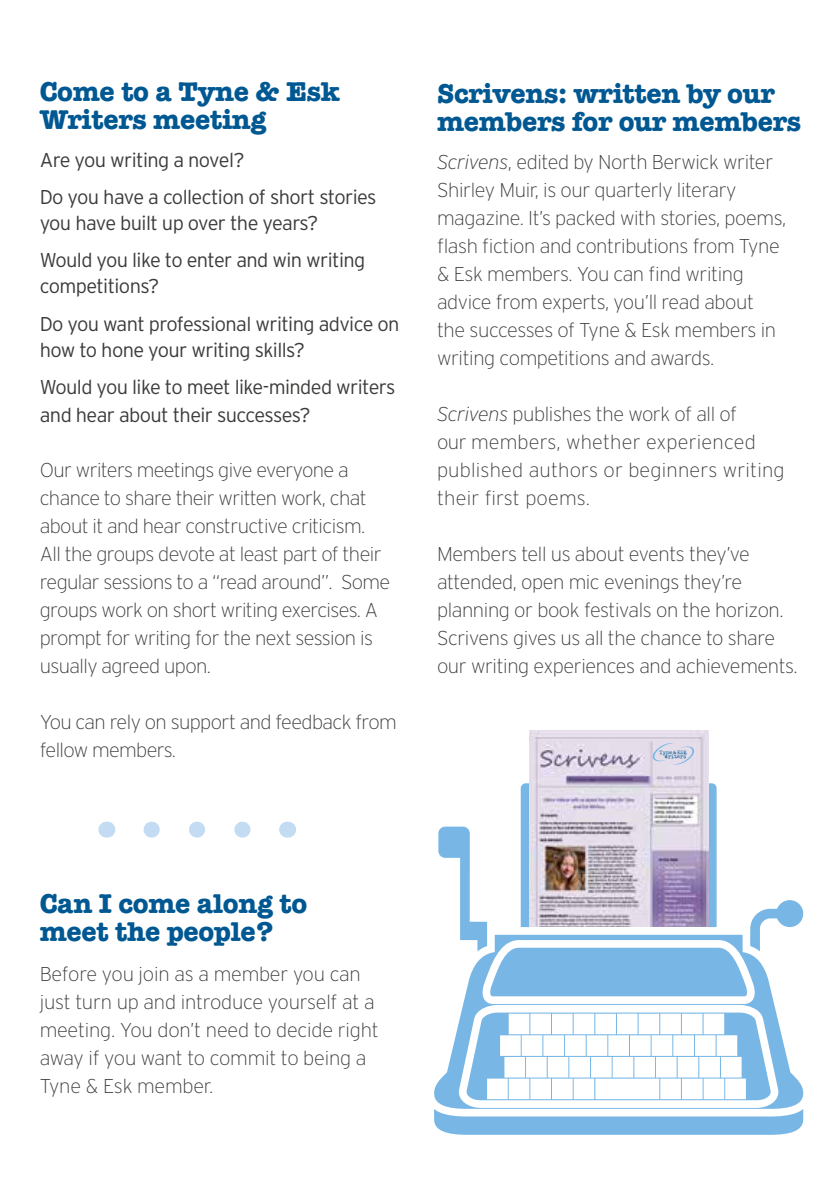
<style>
.page{position:relative;width:840px;height:1191px;background:#fff}
.page>*{position:absolute;margin:0;border:0;box-sizing:border-box;transform-origin:0 0}
.t1{font:700 28px/28px "American Typewriter";letter-spacing:-.01em;color:#005892}
.t2{font:200 20px/28px "Interstate";letter-spacing:-.02em;color:#3c3c3b}
.t3{font:300 20px/37.4px "Interstate";letter-spacing:-.03em;color:#3c3c3b}
.t4{font:200 20px/28px "Interstate";letter-spacing:.01em;color:#3c3c3b}
.t5{font:5.8px "Remington Noiseless";color:#005892}
.t6{font:5.6px "Remington Noiseless";color:#005892}
.s1{font-style:italic}
</style>
<div class="page">
<svg style="left:434px;top:778px;width:370px;height:357px"></svg>
<svg style="left:151px;top:821px;width:100px;height:16px"></svg>
<svg style="left:106px;top:821px;width:1px;height:16px"></svg>
<svg style="left:287px;top:821px;width:1px;height:16px"></svg>
<img style="left:529px;top:730px;width:179px;height:196px">
<svg style="left:651px;top:742px;width:43px;height:23px"></svg>
<h1 class="t1" style="left:40px;top:76px;width:301px">Come to a Tyne &amp; Esk<br>Writers meeting</h1>
<p class="t3" style="left:40px;top:141px;width:338px">Are you writing a novel?<br>Do you have a collection of short stories</p>
<p class="t3" style="left:40px;top:204px;width:327px">you have built up over the years?<br>Would you like to enter and win writing</p>
<p class="t3" style="left:40px;top:267px;width:361px">competitions?<br>Do you want professional writing advice on</p>
<p class="t3" style="left:40px;top:331px;width:357px">how to hone your writing skills?<br>Would you like to meet like-minded writers</p>
<p class="t3" style="left:40px;top:396px;width:272px">and hear about their successes?</p>
<p class="t2" style="left:40px;top:456px;width:352px">Our writers meetings give everyone a chance to share their written work, chat about it and hear constructive criticism.<br>All the groups devote at least part of their regular sessions to a “read around”. Some groups work on short writing exercises. A prompt for writing for the next session is usually agreed upon.</p>
<p class="t2" style="left:40px;top:708px;width:358px">You can rely on support and feedback from fellow members.</p>
<h1 class="t1" style="left:437px;top:78px;width:365px">Scrivens: written by our members for our members</h1>
<p class="t2" style="left:437px;top:148px;width:350px"><span class="s1">Scrivens</span>, edited by North Berwick writer Shirley Muir, is our quarterly literary magazine. It’s packed with stories, poems, flash fiction and contributions from Tyne &amp; Esk members. You can find writing advice from experts, you’ll read about the successes of Tyne &amp; Esk members in writing competitions and awards.</p>
<p class="t4" style="left:437px;top:400px;width:349px"><span class="s1">Scrivens</span> publishes the work of all of<br>our members, whether experienced published authors or beginners writing their first poems.</p>
<p class="t2" style="left:437px;top:540px;width:362px">Members tell us about events they’ve attended, open mic evenings they’re planning or book festivals on the horizon.<br>Scrivens gives us all the chance to share our writing experiences and achievements.</p>
<p class="t6" style="left:659px;top:749px;width:29px">Tyne &amp; ESK</p>
<p class="t5" style="left:664px;top:753px;width:23px">Writers</p>
<h1 class="t1" style="left:40px;top:888px;width:269px">Can I come along to meet the people?</h1>
<p class="t2" style="left:40px;top:960px;width:340px">Before you join as a member you can just turn up and introduce yourself at a meeting. You don’t need to decide right away if you want to commit to being a<br>Tyne &amp; Esk member.</p>
</div>
